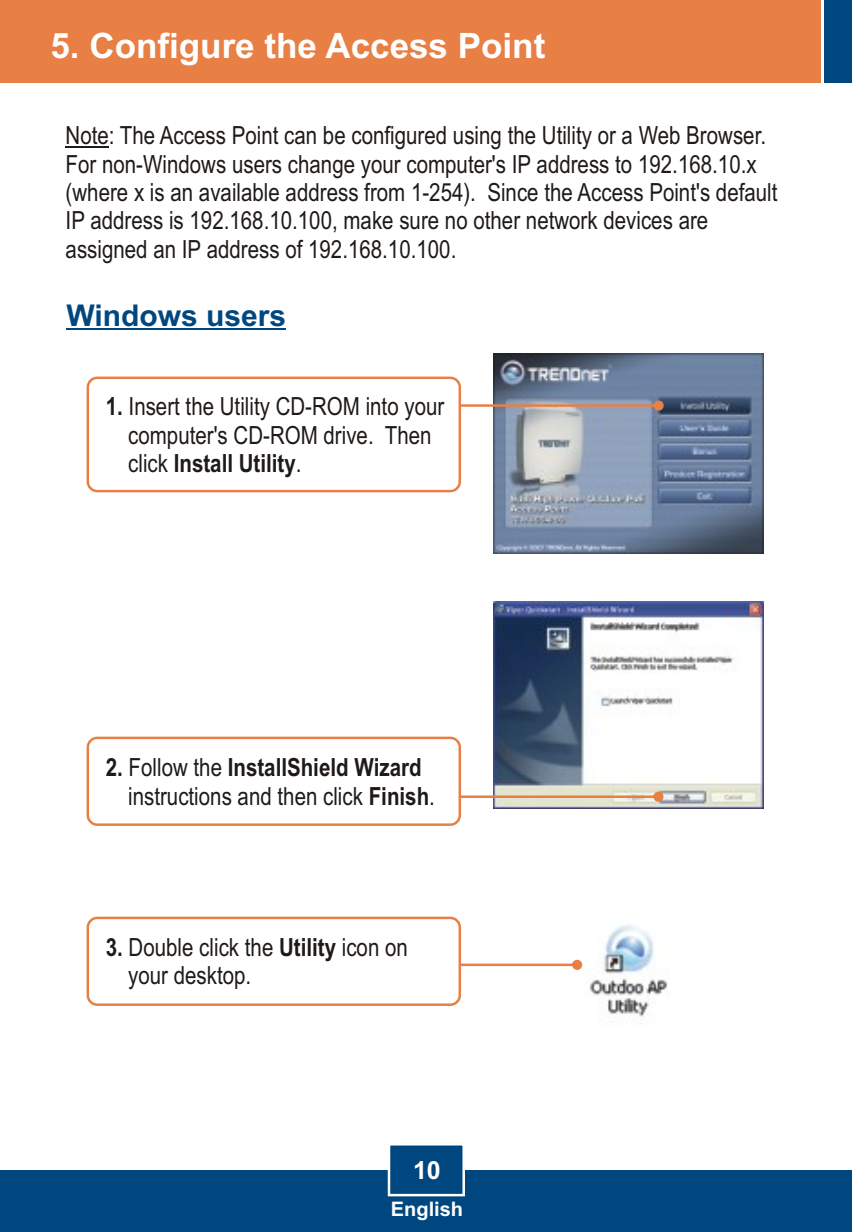
<style>
.page{position:relative;width:852px;height:1232px;background:#fff}
.page>*{position:absolute;margin:0;border:0;box-sizing:border-box;transform-origin:0 0}
.t1{font:700 35px "Arial";color:#fff}
.t2{font:700 30px "Arial";color:#004780}
.t3{font:25px/28.2px "Arial Narrow";color:#1f1a17}
.t4{font:700 25px "Arial";color:#fff}
.t5{font:700 20px "Arial";color:#fff}
.s1{font-weight:700}
</style>
<div class="page">
<img style="left:493px;top:353px;width:270px;height:200px">
<div style="left:0;top:1170px;width:852px;height:62px;background:#004780"></div>
<div style="left:0;top:0;width:821px;height:83px;background:#e88045"></div>
<div style="left:823px;top:0;width:29px;height:83px;background:#004780"></div>
<img style="left:493px;top:602px;width:270px;height:206px">
<hr style="left:66px;top:147px;width:43px;height:1px;background:#1f1a17">
<svg style="left:461px;top:400px;width:202px;height:11px;background:#b5a4a2"></svg>
<div style="left:87px;top:376px;width:374px;height:116px;background:#fff;border:3px solid #e88045;border-radius:9px"></div>
<svg style="left:461px;top:792px;width:202px;height:10px;background:#e7cbaf"></svg>
<div style="left:87px;top:736px;width:374px;height:90px;background:#fff;border:3px solid #e88045;border-radius:9px"></div>
<hr style="left:66px;top:328px;width:220px;height:2px;background:#004780">
<svg style="left:461px;top:960px;width:121px;height:10px"></svg>
<div style="left:87px;top:916px;width:374px;height:90px;background:#fff;border:3px solid #e88045;border-radius:9px"></div>
<svg style="left:387px;top:1145px;width:78px;height:52px"></svg>
<img style="left:589px;top:925px;width:79px;height:97px">
<h1 class="t1" style="left:50px;top:32px;width:496px">5. Configure the Access Point</h1>
<p class="t3" style="left:66px;top:124px;width:713px">Note: The Access Point can be configured using the Utility or a Web Browser.<br>For non-Windows users change your computer's IP address to 192.168.10.x (where x is an available address from 1-254). Since the Access Point's default IP address is 192.168.10.100, make sure no other network devices are assigned an IP address of 192.168.10.100.</p>
<p class="t2" style="left:66px;top:304px;width:221px">Windows users</p>
<p class="t3" style="left:128px;top:394px;width:317px;text-indent:-22px"><span class="s1">1.</span> Insert the Utility CD-ROM into your computer's CD-ROM drive. Then click <span class="s1">Install Utility</span>.</p>
<p class="t3" style="left:128px;top:755px;width:308px;text-indent:-22px"><span class="s1">2.</span> Follow the <span class="s1">InstallShield Wizard </span>instructions and then click <span class="s1">Finish</span>.</p>
<p class="t3" style="left:128px;top:935px;width:281px;text-indent:-22px"><span class="s1">3.</span> Double click the <span class="s1">Utility</span> icon on your desktop.</p>
<p class="t4" style="left:413px;top:1160px;width:29px">10</p>
<p class="t5" style="left:391px;top:1201px;width:74px">English</p>
</div>
